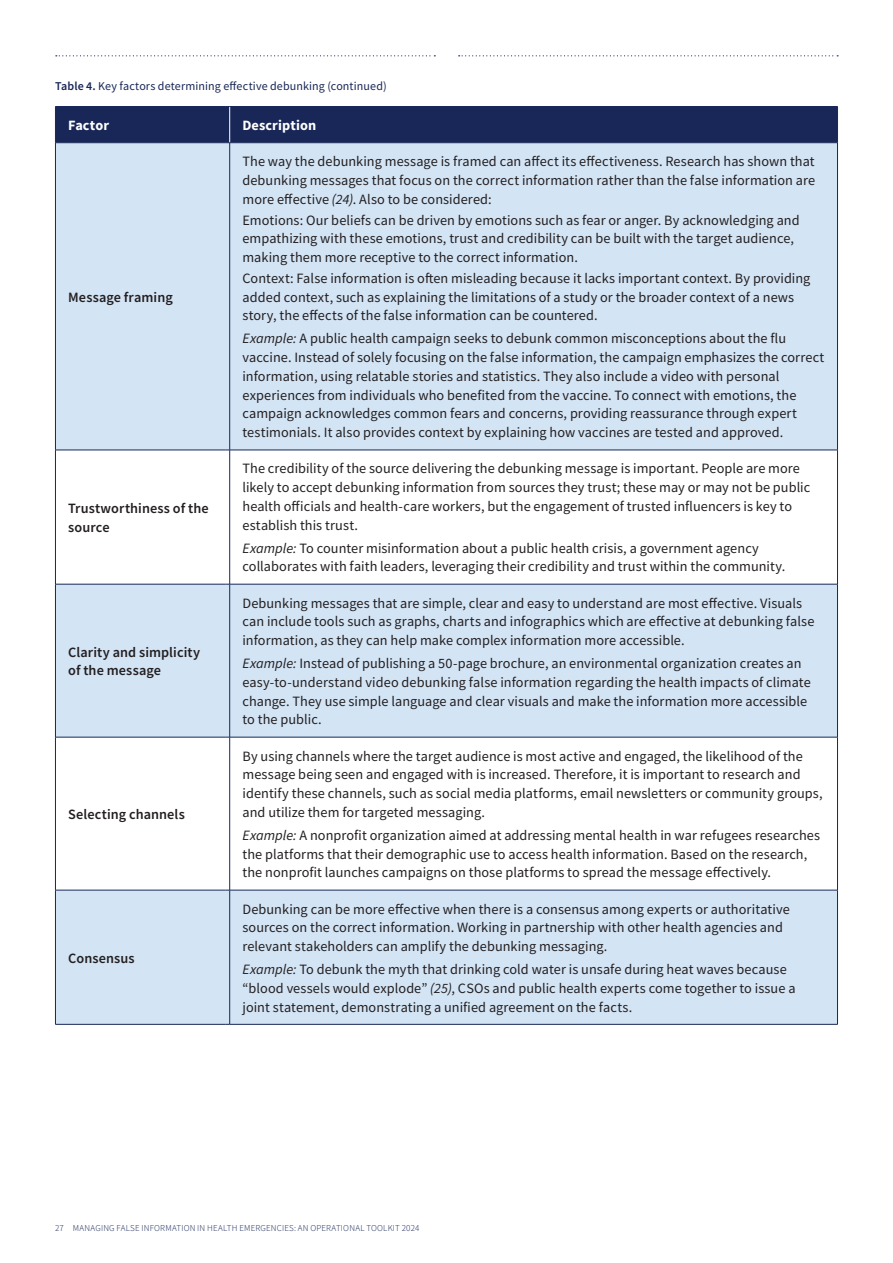
<style>
.page{position:relative;width:893px;height:1263px;background:#fff}
.page>*{position:absolute;margin:0;border:0;box-sizing:border-box;transform-origin:0 0}
.T_BODY{font:14.25px/18.8px "Source Sans Pro";letter-spacing:.005em;color:#231f20}
.T_BODY-2{font:600 14.25px/18.8px "Source Sans Pro";letter-spacing:.005em;color:#231f20}
.T_H1{font:700 14.25px "Source Sans Pro";letter-spacing:.01em;color:#fff}
.FIG{font:12px "Source Sans Pro";letter-spacing:.01em;color:#182757}
.t1{font:300 9px "Source Sans Pro";letter-spacing:.02em;color:#182757}
.s1{font-weight:600}
.s2{font-style:italic}
</style>
<div class="page">
<svg style="left:56px;top:55px;width:379px;height:1px"></svg>
<svg style="left:459px;top:55px;width:379px;height:1px"></svg>
<div style="left:56px;top:143px;width:781px;height:881px;background:#d3e4f5"></div>
<svg style="left:56px;top:451px;width:781px;height:439px"></svg>
<hr style="left:229px;top:143px;width:1px;height:307px;background:#182757">
<hr style="left:229px;top:450px;width:1px;height:134px;background:#182757">
<hr style="left:229px;top:584px;width:1px;height:153px;background:#182757">
<hr style="left:229px;top:737px;width:1px;height:153px;background:#182757">
<hr style="left:229px;top:890px;width:1px;height:134px;background:#182757">
<hr style="left:230px;top:106px;width:608px;height:1px;background:#182757">
<hr style="left:837px;top:107px;width:1px;height:36px;background:#182757">
<hr style="left:55px;top:143px;width:1px;height:307px;background:#182757">
<div style="left:55px;top:106px;width:782px;height:37px;background:#182757"></div>
<hr style="left:230px;top:142px;width:608px;height:1px;background:#182757">
<hr style="left:837px;top:143px;width:1px;height:307px;background:#182757">
<hr style="left:55px;top:450px;width:170px;height:1px;background:#182757">
<hr style="left:55px;top:450px;width:1px;height:134px;background:#182757">
<hr style="left:230px;top:450px;width:608px;height:1px;background:#182757">
<hr style="left:837px;top:450px;width:1px;height:134px;background:#182757">
<hr style="left:55px;top:584px;width:170px;height:1px;background:#182757">
<hr style="left:55px;top:584px;width:1px;height:153px;background:#182757">
<hr style="left:230px;top:584px;width:608px;height:1px;background:#182757">
<hr style="left:837px;top:584px;width:1px;height:153px;background:#182757">
<hr style="left:55px;top:737px;width:170px;height:1px;background:#182757">
<hr style="left:55px;top:737px;width:1px;height:153px;background:#182757">
<hr style="left:230px;top:737px;width:608px;height:1px;background:#182757">
<hr style="left:837px;top:737px;width:1px;height:153px;background:#182757">
<hr style="left:55px;top:890px;width:170px;height:1px;background:#182757">
<hr style="left:55px;top:890px;width:1px;height:134px;background:#182757">
<hr style="left:230px;top:890px;width:608px;height:1px;background:#182757">
<hr style="left:837px;top:890px;width:1px;height:134px;background:#182757">
<hr style="left:55px;top:1024px;width:170px;height:1px;background:#182757">
<hr style="left:230px;top:1024px;width:608px;height:1px;background:#182757">
<p class="FIG" style="left:55px;top:78px;width:333px"><span class="s1">Table 4.</span> Key factors determining effective debunking (continued)</p>
<p class="T_H1" style="left:68px;top:116px;width:42px">Factor</p>
<p class="T_H1" style="left:242px;top:116px;width:75px">Description</p>
<p class="T_BODY-2" style="left:68px;top:287px;width:106px">Message framing</p>
<p class="T_BODY-2" style="left:68px;top:499px;width:142px">Trustworthiness of the source</p>
<p class="T_BODY-2" style="left:68px;top:642px;width:133px">Clarity and simplicity of the message</p>
<p class="T_BODY-2" style="left:68px;top:805px;width:118px">Selecting channels</p>
<p class="T_BODY-2" style="left:68px;top:948px;width:68px">Consensus</p>
<p class="T_BODY" style="left:242px;top:152px;width:574px;text-align:justify">The way the debunking message is framed can affect its effectiveness. Research has shown that debunking messages that focus on the correct information rather than the false information are more effective <span class="s2">(24)</span>. Also to be considered:</p>
<p class="T_BODY" style="left:242px;top:210px;width:559px">Emotions: Our beliefs can be driven by emotions such as fear or anger. By acknowledging and empathizing with these emotions, trust and credibility can be built with the target audience, making them more receptive to the correct information.</p>
<p class="T_BODY" style="left:242px;top:269px;width:569px">Context: False information is often misleading because it lacks important context. By providing added context, such as explaining the limitations of a study or the broader context of a news story, the effects of the false information can be countered.</p>
<p class="T_BODY" style="left:242px;top:329px;width:583px"><span class="s2">Example:</span> A public health campaign seeks to debunk common misconceptions about the flu vaccine. Instead of solely focusing on the false information, the campaign emphasizes the correct information, using relatable stories and statistics. They also include a video with personal experiences from individuals who benefited from the vaccine. To connect with emotions, the campaign acknowledges common fears and concerns, providing reassurance through expert testimonials. It also provides context by explaining how vaccines are tested and approved.</p>
<p class="T_BODY" style="left:242px;top:459px;width:569px">The credibility of the source delivering the debunking message is important. People are more likely to accept debunking information from sources they trust; these may or may not be public health officials and health-care workers, but the engagement of trusted influencers is key to establish this trust.</p>
<p class="T_BODY" style="left:242px;top:538px;width:544px"><span class="s2">Example:</span> To counter misinformation about a public health crisis, a government agency collaborates with faith leaders, leveraging their credibility and trust within the community.</p>
<p class="T_BODY" style="left:242px;top:593px;width:573px">Debunking messages that are simple, clear and easy to understand are most effective. Visuals can include tools such as graphs, charts and infographics which are effective at debunking false information, as they can help make complex information more accessible.</p>
<p class="T_BODY" style="left:242px;top:654px;width:570px"><span class="s2">Example:</span> Instead of publishing a 50-page brochure, an environmental organization creates an easy-to-understand video debunking false information regarding the health impacts of climate change. They use simple language and clear visuals and make the information more accessible to the public.</p>
<p class="T_BODY" style="left:242px;top:746px;width:582px">By using channels where the target audience is most active and engaged, the likelihood of the message being seen and engaged with is increased. Therefore, it is important to research and identify these channels, such as social media platforms, email newsletters or community groups, and utilize them for targeted messaging.</p>
<p class="T_BODY" style="left:242px;top:826px;width:579px"><span class="s2">Example:</span> A nonprofit organization aimed at addressing mental health in war refugees researches the platforms that their demographic use to access health information. Based on the research, the nonprofit launches campaigns on those platforms to spread the message effectively.</p>
<p class="T_BODY" style="left:242px;top:899px;width:549px">Debunking can be more effective when there is a consensus among experts or authoritative sources on the correct information. Working in partnership with other health agencies and relevant stakeholders can amplify the debunking messaging.</p>
<p class="T_BODY" style="left:242px;top:960px;width:555px"><span class="s2">Example:</span> To debunk the myth that drinking cold water is unsafe during heat waves because “blood vessels would explode” <span class="s2">(25)</span>, CSOs and public health experts come together to issue a joint statement, demonstrating a unified agreement on the facts.</p>
<p class="t1" style="left:55px;top:1223px;width:366px">27 MANAGING FALSE INFORMATION IN HEALTH EMERGENCIES: AN OPERATIONAL TOOLKIT 2024</p>
</div>
